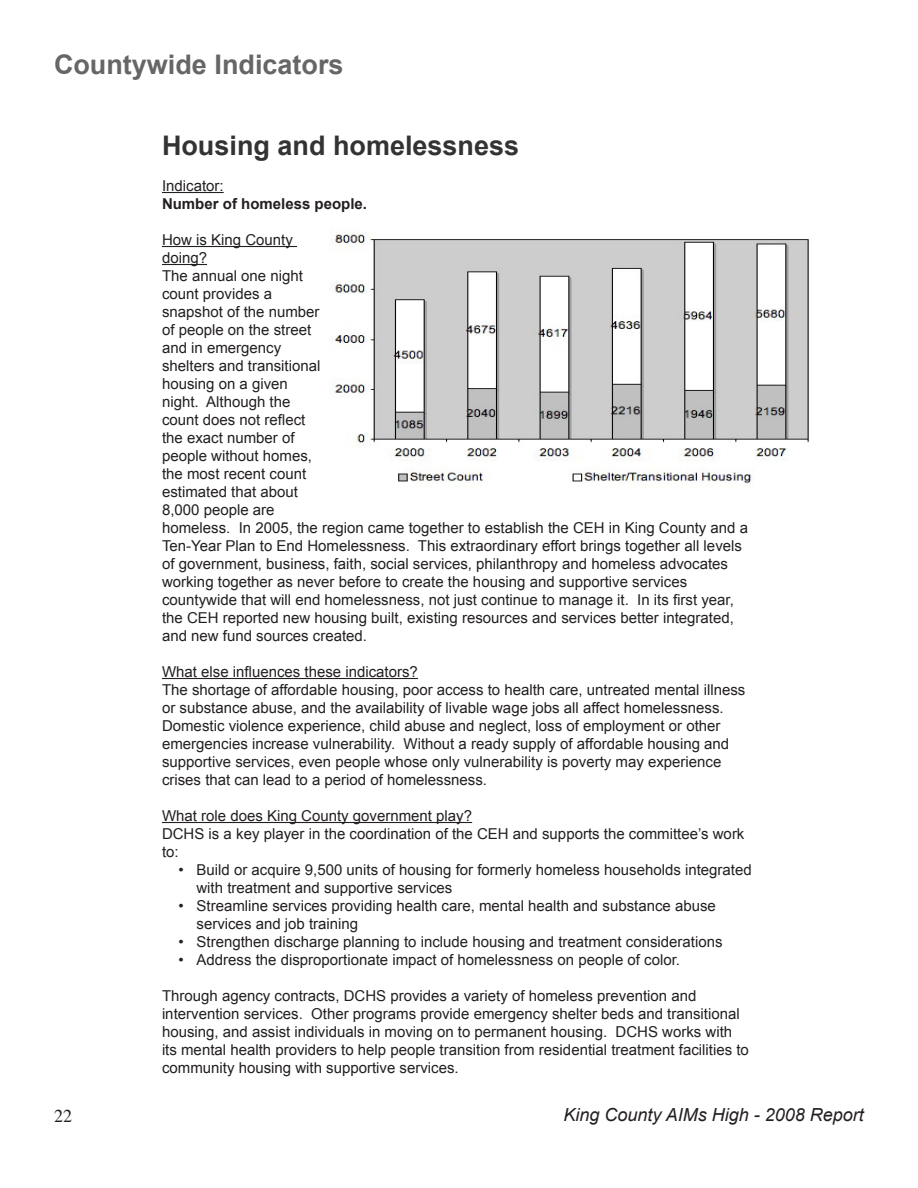
<style>
.page{position:relative;width:918px;height:1188px;background:#fff}
.page>*{position:absolute;margin:0;border:0;box-sizing:border-box;transform-origin:0 0}
.Key_Indicators_Heade{font:700 27px "Arial";color:#333}
.Department_Continued{font:700 27px "Arial";color:#666}
.t1{font:italic 18px "Arial";color:#231f20}
.t2{font:18px "Times";color:#231f20}
.Bullets_-_basic_para{font:15px/18px "Arial";color:#231f20}
.t3{font:700 15px "Arial";color:#231f20}
</style>
<div class="page">
<hr style="left:162px;top:192px;width:62px;height:1px;background:#231f20">
<hr style="left:162px;top:246px;width:135px;height:1px;background:#231f20">
<hr style="left:162px;top:264px;width:45px;height:1px;background:#231f20">
<hr style="left:162px;top:678px;width:256px;height:1px;background:#231f20">
<hr style="left:162px;top:822px;width:310px;height:1px;background:#231f20">
<img style="left:329px;top:231px;width:480px;height:258px">
<p class="Department_Continued" style="left:54px;top:49px;width:291px">Countywide Indicators</p>
<p class="Key_Indicators_Heade" style="left:162px;top:130px;width:359px">Housing and homelessness</p>
<p class="Bullets_-_basic_para" style="left:162px;top:177px;width:63px">Indicator:</p>
<p class="t3" style="left:162px;top:195px;width:207px">Number of homeless people.</p>
<p class="Bullets_-_basic_para" style="left:162px;top:231px;width:132px">How is King County doing?</p>
<p class="Bullets_-_basic_para" style="left:162px;top:267px;width:588px">The annual one night<br>count provides a<br>snapshot of the number<br>of people on the street<br>and in emergency<br>shelters and transitional<br>housing on a given<br>night. Although the<br>count does not reflect<br>the exact number of<br>people without homes,<br>the most recent count<br>estimated that about<br>8,000 people are<br>homeless. In 2005, the region came together to establish the CEH in King County and a Ten-Year Plan to End Homelessness. This extraordinary effort brings together all levels of government, business, faith, social services, philanthropy and homeless advocates working together as never before to create the housing and supportive services countywide that will end homelessness, not just continue to manage it. In its first year, the CEH reported new housing built, existing resources and services better integrated, and new fund sources created.</p>
<p class="Bullets_-_basic_para" style="left:162px;top:663px;width:257px">What else influences these indicators?</p>
<p class="Bullets_-_basic_para" style="left:162px;top:681px;width:585px">The shortage of affordable housing, poor access to health care, untreated mental illness or substance abuse, and the availability of livable wage jobs all affect homelessness.<br>Domestic violence experience, child abuse and neglect, loss of employment or other emergencies increase vulnerability. Without a ready supply of affordable housing and supportive services, even people whose only vulnerability is poverty may experience crises that can lead to a period of homelessness.</p>
<p class="Bullets_-_basic_para" style="left:162px;top:807px;width:312px">What role does King County government play?</p>
<p class="Bullets_-_basic_para" style="left:162px;top:825px;width:584px">DCHS is a key player in the coordination of the CEH and supports the committee’s work to:</p>
<p class="Bullets_-_basic_para" style="left:196px;top:861px;width:557px">Build or acquire 9,500 units of housing for formerly homeless households integrated with treatment and supportive services</p>
<p class="Bullets_-_basic_para" style="left:196px;top:897px;width:521px">Streamline services providing health care, mental health and substance abuse services and job training</p>
<p class="Bullets_-_basic_para" style="left:196px;top:933px;width:528px">Strengthen discharge planning to include housing and treatment considerations</p>
<p class="Bullets_-_basic_para" style="left:196px;top:951px;width:485px">Address the disproportionate impact of homelessness on people of color.</p>
<p class="Bullets_-_basic_para" style="left:162px;top:987px;width:588px">Through agency contracts, DCHS provides a variety of homeless prevention and intervention services. Other programs provide emergency shelter beds and transitional housing, and assist individuals in moving on to permanent housing. DCHS works with its mental health providers to help people transition from residential treatment facilities to community housing with supportive services.</p>
<p class="Bullets_-_basic_para" style="left:178px;top:861px;width:7px">•</p>
<p class="Bullets_-_basic_para" style="left:178px;top:897px;width:7px">•</p>
<p class="Bullets_-_basic_para" style="left:178px;top:933px;width:7px">• •</p>
<p class="t2" style="left:54px;top:1099px;width:19px">22</p>
<p class="t1" style="left:564px;top:1105px;width:302px">King County AIMs High - 2008 Report</p>
</div>
